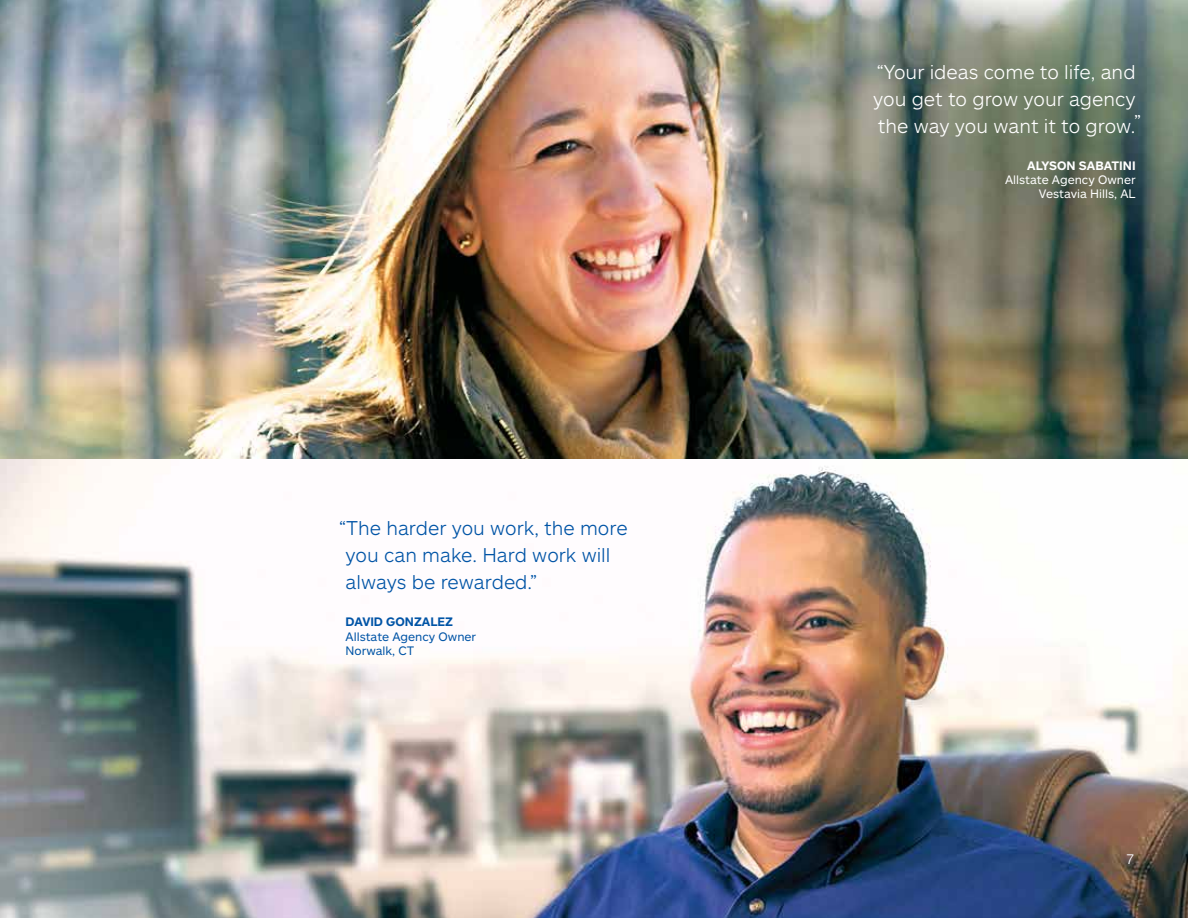
<style>
.page{position:relative;width:1188px;height:918px;background:#fff}
.page>*{position:absolute;margin:0;border:0;box-sizing:border-box;transform-origin:0 0}
.t1{font:300 19.5px/27px "Allstate Sans";color:#fff;text-align:justify}
.t2{font:300 19.5px/27px "Allstate Sans";color:#0054a6}
.t3{font:300 13.5px "Allstate Sans";color:#fff}
.t4{font:12px/14.4px "Allstate Sans";color:#fff;text-align:right}
.t5{font:12px/14.4px "Allstate Sans";color:#0054a6}
.t6{font:700 12px "Allstate Sans";color:#fff}
.t7{font:700 12px "Allstate Sans";color:#0054a6}
</style>
<div class="page">
<img style="left:0;top:459px;width:1188px;height:459px">
<img style="left:0;top:0;width:1188px;height:459px">
<p class="t2" style="left:346px;top:514px;width:284px;text-indent:-6px">“The harder you work, the more you can make. Hard work will always be rewarded.”</p>
<p class="t7" style="left:346px;top:614px;width:109px">DAVID GONZALEZ</p>
<p class="t5" style="left:346px;top:629px;width:132px">Allstate Agency Owner<br>Norwalk, CT</p>
<p class="t1" style="left:873px;top:57px;width:264px">“Your ideas come to life, and you get to grow your agency the way you want it to grow.</p>
<p class="t6" style="left:1027px;top:158px;width:110px">ALYSON SABATINI</p>
<p class="t4" style="left:1005px;top:172px;width:132px">Allstate Agency Owner<br>Vestavia Hills, AL</p>
<p class="t1" style="left:1134px;top:107px;width:8px">”</p>
<p class="t3" style="left:1127px;top:850px;width:9px">7</p>
</div>
